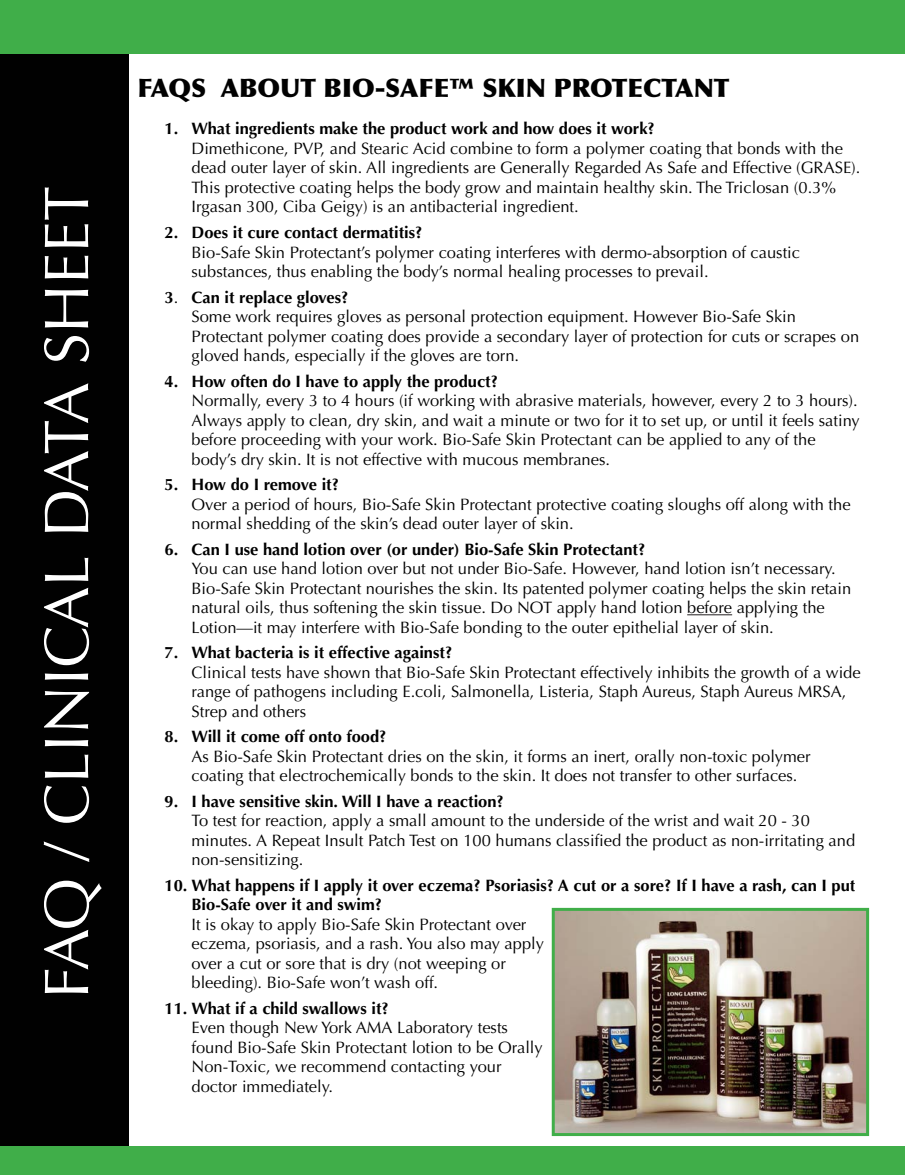
<style>
.page{position:relative;width:905px;height:1175px;background:#fff}
.page>*{position:absolute;margin:0;border:0;box-sizing:border-box;transform-origin:0 0}
.t1{font:63px "Optima";color:#fff}
.t2{font:900 25.5px "Optima";color:#010101}
.t3{font:16.5px/19.5px "Optima";color:#010101}
.t4{font:700 16.5px "Optima";color:#010101}
.s1{font-weight:700}
.s2{font-weight:400}
</style>
<div class="page">
<div style="left:0;top:0;width:129px;height:1174px;background:#010101"></div>
<div style="left:0;top:0;width:904px;height:54px;background:#40ae49"></div>
<div style="left:0;top:1146px;width:904px;height:28px;background:#40ae49"></div>
<hr style="left:687px;top:614px;width:45px;height:1px;background:#231f20">
<img style="left:555px;top:912px;width:310px;height:220px">
<div style="left:551px;top:908px;width:318px;height:228px;border:3px solid #40ae49"></div>
<p class="t1" style="left:30px;top:998px;width:814px;rotate:-90deg">FAQ / CLINICAL DATA SHEET</p>
<p class="t2" style="left:137px;top:72px;width:593px">FAQS ABOUT BIO-SAFE™ SKIN PROTECTANT</p>
<p class="t3" style="left:191px;top:119px;width:670px;text-indent:-27px"><span class="s1">1. What ingredients make the product work and how does it work?<br></span>Dimethicone, PVP, and Stearic Acid combine to form a polymer coating that bonds with the dead outer layer of skin. All ingredients are Generally Regarded As Safe and Effective (GRASE).<br>This protective coating helps the body grow and maintain healthy skin. The Triclosan (0.3% Irgasan 300, Ciba Geigy) is an antibacterial ingredient.</p>
<p class="t3" style="left:191px;top:223px;width:610px;text-indent:-27px"><span class="s1">2. Does it cure contact dermatitis?<br></span>Bio-Safe Skin Protectant’s polymer coating interferes with dermo-absorption of caustic substances, thus enabling the body’s normal healing processes to prevail.</p>
<p class="t4" style="left:164px;top:287px;width:185px">3<span class="s2">.</span> Can it replace gloves?</p>
<p class="t3" style="left:191px;top:307px;width:669px">Some work requires gloves as personal protection equipment. However Bio-Safe Skin<br>Protectant polymer coating does provide a secondary layer of protection for cuts or scrapes on gloved hands, especially if the gloves are torn.</p>
<p class="t3" style="left:191px;top:371px;width:669px;text-indent:-27px"><span class="s1">4. How often do I have to apply the product?<br></span>Normally, every 3 to 4 hours (if working with abrasive materials, however, every 2 to 3 hours).<br>Always apply to clean, dry skin, and wait a minute or two for it to set up, or until it feels satiny before proceeding with your work. Bio-Safe Skin Protectant can be applied to any of the body’s dry skin. It is not effective with mucous membranes.</p>
<p class="t3" style="left:191px;top:475px;width:660px;text-indent:-27px"><span class="s1">5. How do I remove it?<br></span>Over a period of hours, Bio-Safe Skin Protectant protective coating sloughs off along with the normal shedding of the skin’s dead outer layer of skin.</p>
<p class="t3" style="left:191px;top:539px;width:661px;text-indent:-27px"><span class="s1">6. Can I use hand lotion over (or under) Bio-Safe Skin Protectant?<br></span>You can use hand lotion over but not under Bio-Safe. However, hand lotion isn’t necessary.<br>Bio-Safe Skin Protectant nourishes the skin. Its patented polymer coating helps the skin retain natural oils, thus softening the skin tissue. Do NOT apply hand lotion before applying the Lotion—it may interfere with Bio-Safe bonding to the outer epithelial layer of skin.</p>
<p class="t3" style="left:191px;top:643px;width:670px;text-indent:-27px"><span class="s1">7. What bacteria is it effective against?<br></span>Clinical tests have shown that Bio-Safe Skin Protectant effectively inhibits the growth of a wide range of pathogens including E.coli, Salmonella, Listeria, Staph Aureus, Staph Aureus MRSA, Strep and others</p>
<p class="t3" style="left:191px;top:727px;width:620px;text-indent:-27px"><span class="s1">8. Will it come off onto food?<br></span>As Bio-Safe Skin Protectant dries on the skin, it forms an inert, orally non-toxic polymer coating that electrochemically bonds to the skin. It does not transfer to other surfaces.</p>
<p class="t3" style="left:191px;top:791px;width:665px;text-indent:-27px"><span class="s1">9. I have sensitive skin. Will I have a reaction?<br></span>To test for reaction, apply a small amount to the underside of the wrist and wait 20 - 30 minutes. A Repeat Insult Patch Test on 100 humans classified the product as non-irritating and non-sensitizing.</p>
<p class="t3" style="left:191px;top:875px;width:665px;text-indent:-27px"><span class="s1">10. What happens if I apply it over eczema? Psoriasis? A cut or a sore? If I have a rash, can I put Bio-Safe over it and swim?<br></span>It is okay to apply Bio-Safe Skin Protectant over<br>eczema, psoriasis, and a rash. You also may apply<br>over a cut or sore that is dry (not weeping or<br>bleeding). Bio-Safe won’t wash off.</p>
<p class="t3" style="left:191px;top:998px;width:353px;text-indent:-27px"><span class="s1">11. What if a child swallows it?<br></span>Even though New York AMA Laboratory tests found Bio-Safe Skin Protectant lotion to be Orally Non-Toxic, we recommend contacting your doctor immediately.</p>
</div>
